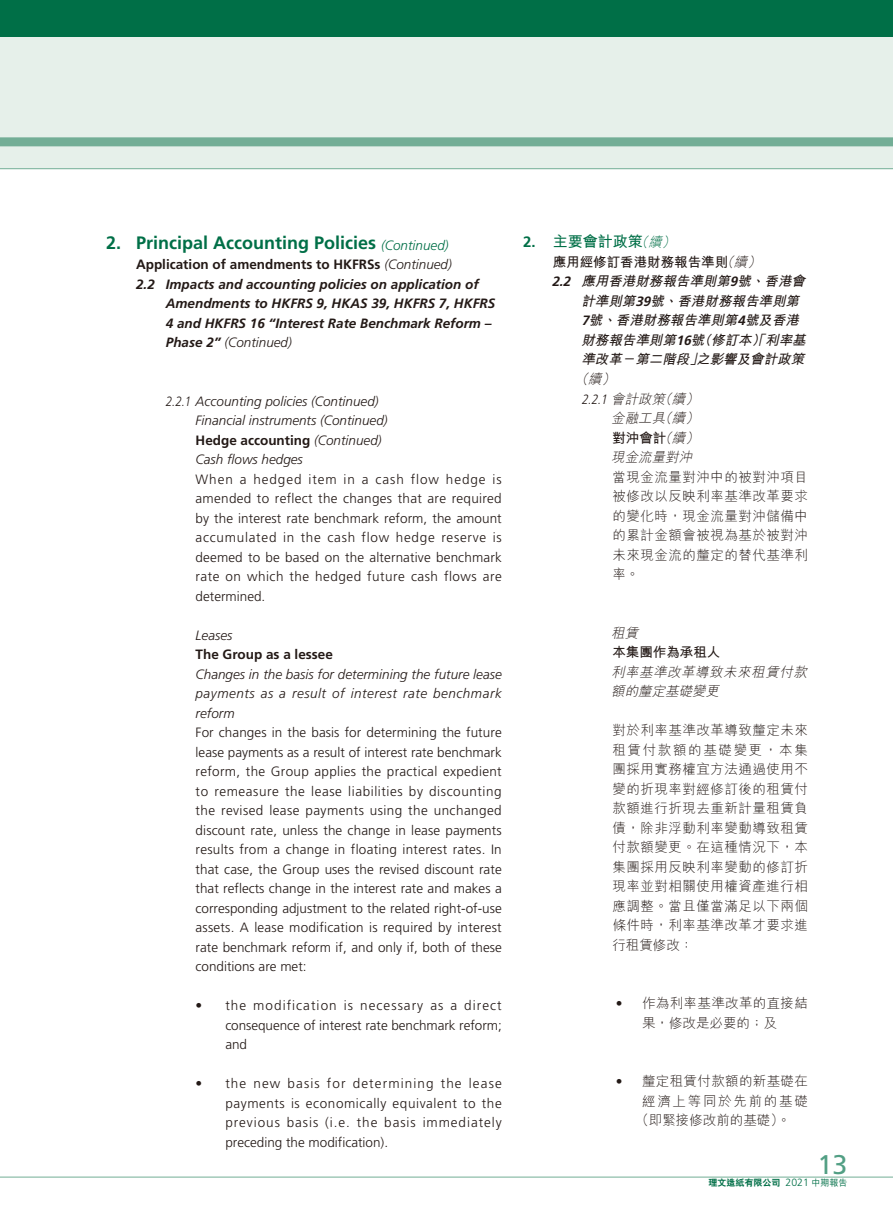
<style>
.page{position:relative;width:893px;height:1212px;background:#fff}
.page>*{position:absolute;margin:0;border:0;box-sizing:border-box;transform-origin:0 0}
.t1{font:27px "Frutiger LT Std";color:#529f84}
.t2{font:700 18px "Frutiger LT Std";color:#006f47}
.t3{font:15px "M Hei HK Bold E Ten B5 H";color:#006f47}
.t4{font:300 13.5px/19.5px "Frutiger LT Std";color:#231916;text-align:justify}
.t5{font:13.5px/19.5px "M Hei HK Light E Ten B5 H";letter-spacing:.04em;color:#231916;text-align:justify}
.t6{font:italic 700 13.5px "Frutiger LT Std";color:#231916}
.t7{font:italic 300 13.5px/19.5px "Frutiger LT Std";color:#231916;text-align:justify}
.t8{font:italic 300 13.5px/19.5px "Frutiger LT Std";color:#231916;scale:.85 1}
.t9{font:italic 13.5px "M Hei HK Bold E Ten B5 H";color:#231916}
.t10{font:700 13.5px "Frutiger LT Std";color:#231916}
.t11{font:italic 13.5px/19.5px "M Hei HK Light E Ten B5 H";color:#231916}
.t12{font:13.5px "M Hei HK Bold E Ten B5 H";color:#231916}
.t13{font:13.5px "M Hei HK Light E Ten B5 H";color:#231916}
.t14{font:13.5px "M Hei HK Light E Ten B5 H";letter-spacing:.13em;color:#231916}
.t15{font:9px "C Hei 2 HK Xbold E Ten B5 H";color:#006f47}
.s1{font-weight:300;font-style:italic;font-size:13.5px}
.s2{font-weight:300;font-style:italic}
.s3{font-weight:700}
.s4{font-weight:700;font-style:normal}
.s5{font-family:"Frutiger LT Std";font-weight:700}
.s6{font-family:"M Hei HK Light E Ten B5 H";font-style:italic;font-size:13.5px}
.s7{font-family:"M Hei HK Light E Ten B5 H";font-style:italic}
.s8{font-family:"Frutiger LT Std";font-weight:300}
.s9{font-family:"Frutiger LT Std";font-weight:300;font-size:10.5px}
.s10{font-family:"M Hei HK Medium E Ten B5 H"}
</style>
<div class="page">
<div style="left:0;top:0;width:893px;height:168px;background:#e6f0ea"></div>
<div style="left:0;top:137px;width:893px;height:9px;background:#73ae96"></div>
<hr style="left:0;top:168px;width:893px;height:1px;background:#73ae96">
<div style="left:0;top:0;width:893px;height:36px;background:#006f47"></div>
<hr style="left:0;top:1177px;width:893px;height:1px;background:#73ae96">
<h2 class="t2" style="left:106px;top:234px;width:344px">2. Principal Accounting Policies <span class="s1">(Continued)</span></h2>
<p class="t10" style="left:136px;top:258px;width:317px">Application of amendments to HKFRSs <span class="s2">(Continued)</span></p>
<p class="t6" style="left:136px;top:277px;width:344px">2.2 Impacts and accounting policies on application of</p>
<p class="t6" style="left:166px;top:297px;width:331px">Amendments to HKFRS 9, HKAS 39, HKFRS 7, HKFRS</p>
<p class="t6" style="left:166px;top:316px;width:327px">4 and HKFRS 16 “Interest Rate Benchmark Reform –</p>
<p class="t7" style="left:166px;top:333px;width:128px"><span class="s3">Phase 2”</span> (Continued)</p>
<p class="t8" style="left:196px;top:392px;width:227px;text-indent:-30px">2.2.1 Accounting policies (Continued)<br>Financial instruments (Continued)<br><span class="s4">Hedge accounting</span> (Continued)<br>Cash flows hedges</p>
<p class="t4" style="left:196px;top:470px;width:308px">When a hedged item in a cash flow hedge is amended to reflect the changes that are required by the interest rate benchmark reform, the amount accumulated in the cash flow hedge reserve is deemed to be based on the alternative benchmark rate on which the hedged future cash flows are determined.</p>
<p class="t7" style="left:196px;top:626px;width:38px">Leases</p>
<p class="t10" style="left:196px;top:648px;width:139px">The Group as a lessee</p>
<p class="t7" style="left:196px;top:665px;width:308px">Changes in the basis for determining the future lease payments as a result of interest rate benchmark reform</p>
<p class="t4" style="left:196px;top:723px;width:308px">For changes in the basis for determining the future lease payments as a result of interest rate benchmark reform, the Group applies the practical expedient to remeasure the lease liabilities by discounting the revised lease payments using the unchanged discount rate, unless the change in lease payments results from a change in floating interest rates. In that case, the Group uses the revised discount rate that reflects change in the interest rate and makes a corresponding adjustment to the related right-of-use assets. A lease modification is required by interest rate benchmark reform if, and only if, both of these conditions are met:</p>
<p class="t4" style="left:225px;top:996px;width:278px;text-indent:-30px">• the modification is necessary as a direct consequence of interest rate benchmark reform; and</p>
<p class="t4" style="left:225px;top:1074px;width:278px;text-indent:-30px">• the new basis for determining the lease payments is economically equivalent to the previous basis (i.e. the basis immediately preceding the modification).</p>
<p class="t3" style="left:523px;top:236px;width:157px"><span class="s5">2.</span> 主要會計政策<span class="s6">（續）</span></p>
<p class="t12" style="left:553px;top:257px;width:213px">應用經修訂香港財務報告準則<span class="s7">（續）</span></p>
<p class="t9" style="left:552px;top:276px;width:255px"><span class="s5">2.2</span> 應用香港財務報告準則第<span class="s5">9</span>號、香港會</p>
<p class="t9" style="left:581px;top:296px;width:222px">計準則第<span class="s5">39</span>號、香港財務報告準則第</p>
<p class="t9" style="left:581px;top:315px;width:222px"><span class="s5">7</span>號、香港財務報告準則第<span class="s5">4</span>號及香港</p>
<p class="t9" style="left:581px;top:335px;width:226px">財務報告準則第<span class="s5">16</span>號（修訂本）「利率基</p>
<p class="t9" style="left:581px;top:354px;width:227px">準改革－第二階段」之影響及會計政策</p>
<p class="t11" style="left:575px;top:371px;width:45px">（續）</p>
<p class="t11" style="left:581px;top:390px;width:122px"><span class="s8">2.2.1</span> 會計政策（續）</p>
<p class="t11" style="left:611px;top:410px;width:92px">金融工具（續）</p>
<p class="t12" style="left:612px;top:432px;width:91px">對沖會計<span class="s7">（續）</span></p>
<p class="t11" style="left:611px;top:449px;width:85px">現金流量對沖</p>
<p class="t5" style="left:612px;top:468px;width:197px">當現金流量對沖中的被對沖項目被修改以反映利率基準改革要求的變化時，現金流量對沖儲備中的累計金額會被視為基於被對沖未來現金流的釐定的替代基準利率。</p>
<p class="t11" style="left:611px;top:624px;width:31px">租賃</p>
<p class="t12" style="left:612px;top:647px;width:109px">本集團作為承租人</p>
<p class="t11" style="left:611px;top:663px;width:200px">利率基準改革導致未來租賃付款額的釐定基礎變更</p>
<p class="t5" style="left:612px;top:722px;width:197px">對於利率基準改革導致釐定未來租賃付款額的基礎變更，本集團採用實務權宜方法通過使用不變的折現率對經修訂後的租賃付款額進行折現去重新計量租賃負債，除非浮動利率變動導致租賃付款額變更。在這種情況下，本集團採用反映利率變動的修訂折現率並對相關使用權資產進行相應調整。當且僅當滿足以下兩個條件時，利率基準改革才要求進行租賃修改：</p>
<p class="t5" style="left:616px;top:995px;width:194px;text-align:center"><span class="s8">•</span> 作為利率基準改革的直接結果，修改是必要的；及</p>
<p class="t5" style="left:616px;top:1073px;width:194px"><span class="s8">•</span> 釐定租賃付款額的新基礎在</p>
<p class="t14" style="left:642px;top:1095px;width:167px">經濟上等同於先前的基礎</p>
<p class="t13" style="left:635px;top:1115px;width:157px">（即緊接修改前的基礎）。</p>
<h1 class="t1" style="left:817px;top:1151px;width:32px">13</h1>
<p class="t15" style="left:709px;top:1179px;width:140px">理文造紙有限公司 <span class="s9">2021</span> <span class="s10">中期報告</span></p>
</div>
